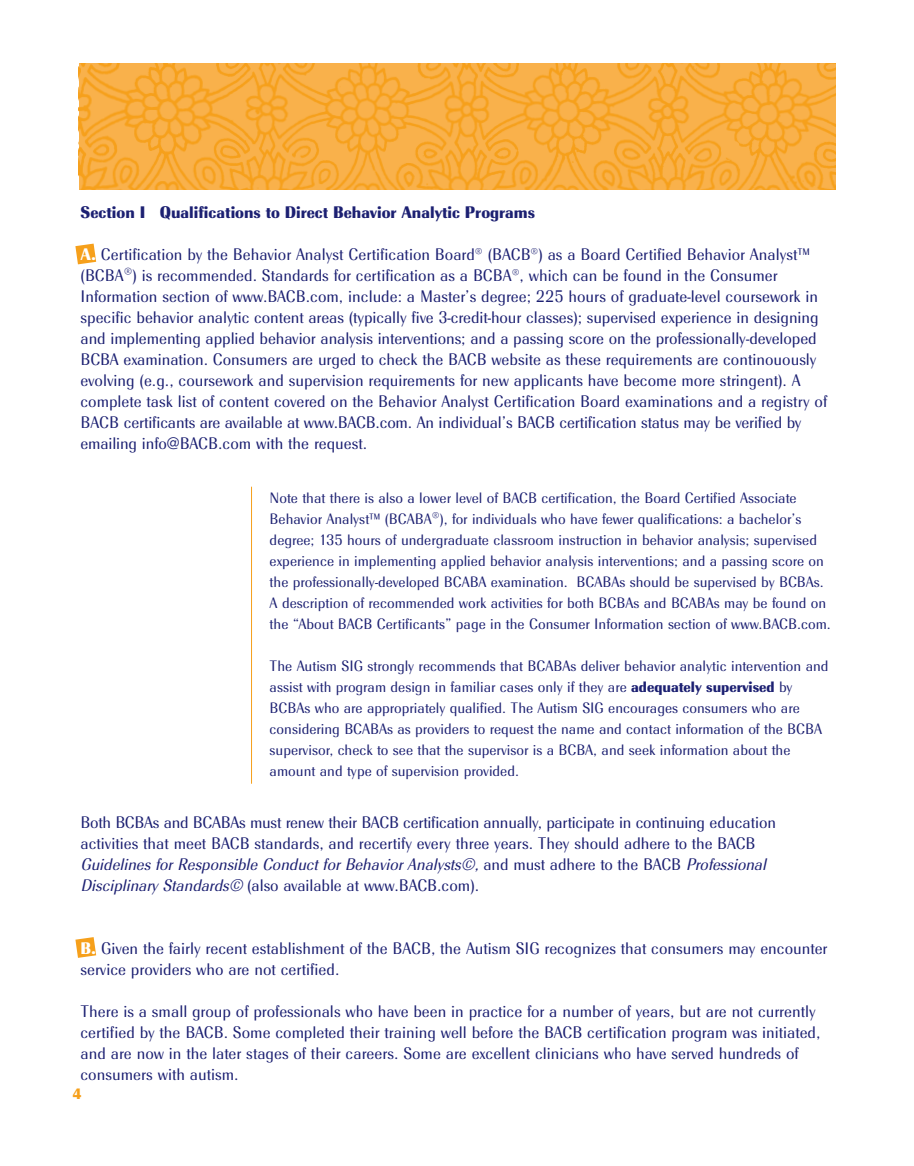
<style>
.page{position:relative;width:914px;height:1166px;background:#fff}
.page>*{position:absolute;margin:0;border:0;box-sizing:border-box;transform-origin:0 0}
.t1{font:17.5px/21px "Radiant EF Text";color:#1c2072}
.t2{font:900 17.5px "Radiant EF Text";color:#1c2072}
.t3{font:15.75px/21px "Radiant EF Text";color:#1c2072}
.t4{font:900 15.75px "Radiant EF Text";color:#f6a01b}
.s1{font-weight:900;color:#fff}
.s2{font-size:15.75px}
.s3{font-weight:900}
.s4{font-style:italic}
</style>
<div class="page">
<svg style="left:75px;top:244px;width:21px;height:20px"></svg>
<svg style="left:75px;top:937px;width:21px;height:20px"></svg>
<hr style="left:251px;top:486px;width:1px;height:297px;background:#f6a01b">
<img style="left:79px;top:63px;width:756px;height:126px">
<p class="t2" style="left:80px;top:202px;width:456px">Section I Qualifications to Direct Behavior Analytic Programs</p>
<p class="t1" style="left:80px;top:244px;width:748px"><span class="s1">A.</span> Certification by the Behavior Analyst Certification Board<span class="s2">®</span> (BACB<span class="s2">®</span>) as a Board Certified Behavior Analyst™ (BCBA®) is recommended. Standards for certification as a BCBA<span class="s2">®</span>, which can be found in the Consumer Information section of www.BACB.com, include: a Master’s degree; 225 hours of graduate-level coursework in specific behavior analytic content areas (typically five 3-credit-hour classes); supervised experience in designing and implementing applied behavior analysis interventions; and a passing score on the professionally-developed BCBA examination. Consumers are urged to check the BACB website as these requirements are continouously evolving (e.g., coursework and supervision requirements for new applicants have become more stringent). A complete task list of content covered on the Behavior Analyst Certification Board examinations and a registry of BACB certificants are available at www.BACB.com. An individual’s BACB certification status may be verified by emailing info@BACB.com with the request.</p>
<p class="t3" style="left:270px;top:487px;width:562px">Note that there is also a lower level of BACB certification, the Board Certified Associate Behavior Analyst™ (BCABA®), for individuals who have fewer qualifications: a bachelor’s degree; 135 hours of undergraduate classroom instruction in behavior analysis; supervised experience in implementing applied behavior analysis interventions; and a passing score on the professionally-developed BCABA examination. BCABAs should be supervised by BCBAs.<br>A description of recommended work activities for both BCBAs and BCABAs may be found on the “About BACB Certificants” page in the Consumer Information section of www.BACB.com.</p>
<p class="t3" style="left:270px;top:655px;width:560px">The Autism SIG strongly recommends that BCABAs deliver behavior analytic intervention and assist with program design in familiar cases only if they are <span class="s3">adequately supervised</span> by BCBAs who are appropriately qualified. The Autism SIG encourages consumers who are considering BCABAs as providers to request the name and contact information of the BCBA supervisor, check to see that the supervisor is a BCBA, and seek information about the amount and type of supervision provided.</p>
<p class="t1" style="left:80px;top:811px;width:697px">Both BCBAs and BCABAs must renew their BACB certification annually, participate in continuing education activities that meet BACB standards, and recertify every three years. They should adhere to the BACB <span class="s4">Guidelines for Responsible Conduct for Behavior Analysts©,</span> and must adhere to the BACB <span class="s4">Professional Disciplinary Standards©</span> (also available at www.BACB.com).</p>
<p class="t1" style="left:80px;top:937px;width:748px"><span class="s1">B.</span> Given the fairly recent establishment of the BACB, the Autism SIG recognizes that consumers may encounter service providers who are not certified.</p>
<p class="t1" style="left:80px;top:1000px;width:741px">There is a small group of professionals who have been in practice for a number of years, but are not currently certified by the BACB. Some completed their training well before the BACB certification program was initiated, and are now in the later stages of their careers. Some are excellent clinicians who have served hundreds of consumers with autism.</p>
<p class="t4" style="left:73px;top:1084px;width:11px">4</p>
</div>
